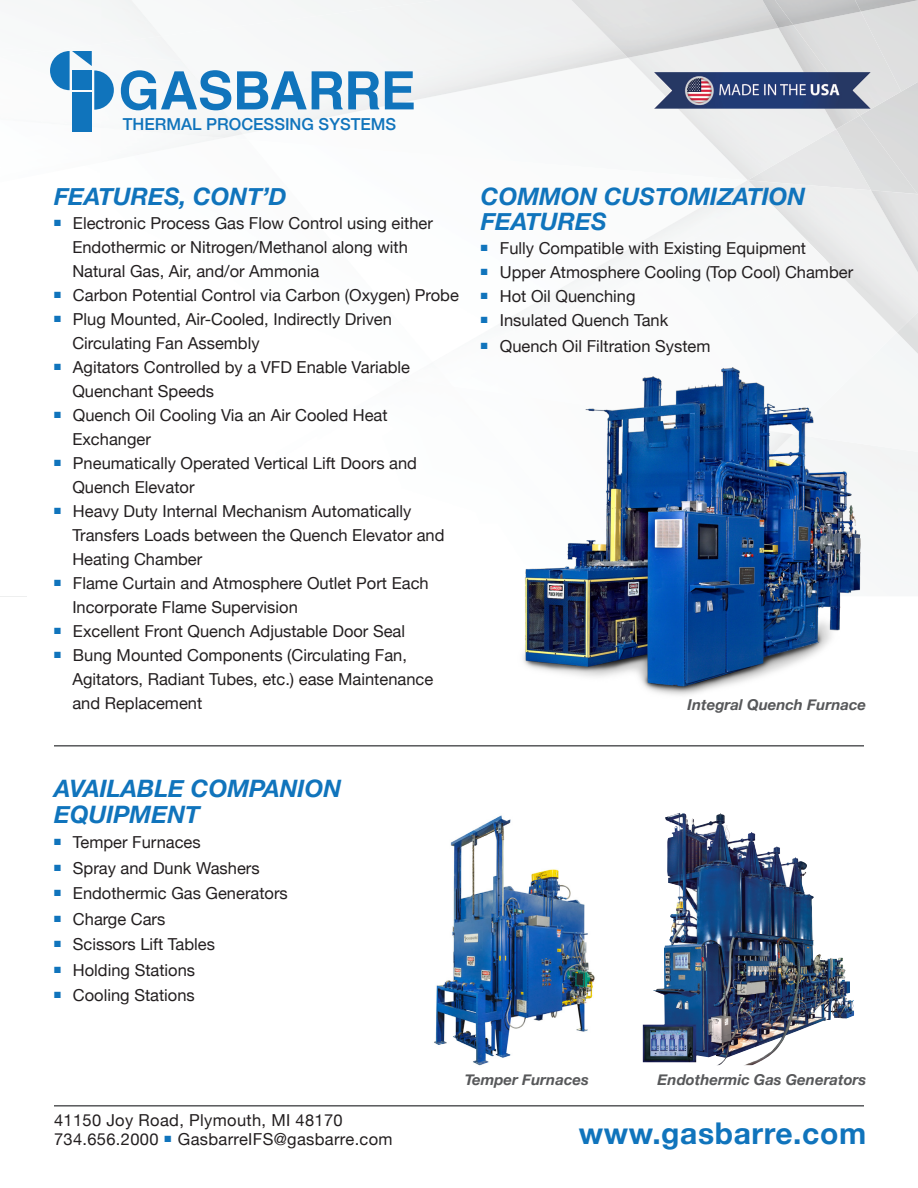
<style>
.page{position:relative;width:918px;height:1188px;background:#fff}
.page>*{position:absolute;margin:0;border:0;box-sizing:border-box;transform-origin:0 0}
.t1{font:700 30px "Helvetica Neue";letter-spacing:.02em;color:#1074bc}
.t2{font:italic 700 24px/25.5px "Helvetica Neue";color:#1074bc}
.t3{font:16.5px "Helvetica Neue";color:#231f20}
.t4{font:16.5px "Helvetica Neue";letter-spacing:.02em;color:#231f20}
.t5{font:500 16.5px "Helvetica Neue";color:#1074bc}
.t6{font:italic 700 15px "Helvetica Neue";color:#57585a}
</style>
<div class="page">
<div style="left:864px;top:388px;width:54px;height:69px;background:#f6f7f7"></div>
<div style="left:864px;top:333px;width:33px;height:101px;background:#f6f7f7"></div>
<img style="left:861px;top:0;width:57px;height:12px">
<img style="left:836px;top:129px;width:35px;height:51px">
<img style="left:628px;top:58px;width:208px;height:122px">
<img style="left:897px;top:332px;width:21px;height:56px">
<img style="left:826px;top:180px;width:92px;height:152px">
<img style="left:871px;top:190px;width:47px;height:108px">
<img style="left:907px;top:253px;width:11px;height:45px">
<img style="left:917px;top:194px;width:1px;height:47px">
<div style="left:860px;top:12px;width:41px;height:103px;background:#dfdfdf"></div>
<img style="left:793px;top:0;width:68px;height:25px">
<img style="left:778px;top:25px;width:82px;height:104px">
<img style="left:740px;top:0;width:53px;height:28px">
<img style="left:540px;top:180px;width:286px;height:121px">
<img style="left:43px;top:51px;width:200px;height:87px">
<img style="left:187px;top:135px;width:37px;height:3px">
<svg style="left:121px;top:70px;width:110px;height:40px"></svg>
<svg style="left:237px;top:71px;width:142px;height:38px"></svg>
<svg style="left:385px;top:71px;width:29px;height:38px"></svg>
<div style="left:72px;top:93px;width:20px;height:39px;background:#1074bc"></div>
<svg style="left:50px;top:51px;width:64px;height:59px"></svg>
<hr style="left:54px;top:1105px;width:810px;height:2px;background:#57585a">
<img style="left:654px;top:72px;width:217px;height:37px">
<hr style="left:54px;top:745px;width:810px;height:2px;background:#57585a">
<img style="left:643px;top:813px;width:139px;height:252px">
<img style="left:434px;top:815px;width:161px;height:251px">
<img style="left:523px;top:367px;width:341px;height:328px">
<p class="t5" style="left:123px;top:111px;width:275px">THERMAL PROCESSING SYSTEMS</p>
<p class="t2" style="left:54px;top:184px;width:234px">FEATURES, CONT’D</p>
<p class="t3" style="left:54px;top:211px;width:380px"><sup>■</sup> Electronic Process Gas Flow Control using either</p>
<p class="t3" style="left:72px;top:235px;width:337px">Endothermic or Nitrogen/Methanol along with</p>
<p class="t3" style="left:72px;top:259px;width:248px">Natural Gas, Air, and/or Ammonia</p>
<p class="t3" style="left:54px;top:283px;width:406px"><sup>■</sup> Carbon Potential Control via Carbon (Oxygen) Probe</p>
<p class="t3" style="left:54px;top:307px;width:340px"><sup>■</sup> Plug Mounted, Air-Cooled, Indirectly Driven</p>
<p class="t3" style="left:72px;top:331px;width:189px">Circulating Fan Assembly</p>
<p class="t3" style="left:54px;top:355px;width:358px"><sup>■</sup> Agitators Controlled by a VFD Enable Variable</p>
<p class="t3" style="left:72px;top:379px;width:143px">Quenchant Speeds</p>
<p class="t3" style="left:54px;top:403px;width:335px"><sup>■</sup> Quench Oil Cooling Via an Air Cooled Heat</p>
<p class="t3" style="left:72px;top:427px;width:80px">Exchanger</p>
<p class="t3" style="left:54px;top:451px;width:365px"><sup>■</sup> Pneumatically Operated Vertical Lift Doors and</p>
<p class="t3" style="left:72px;top:475px;width:124px">Quench Elevator</p>
<p class="t3" style="left:54px;top:499px;width:359px"><sup>■</sup> Heavy Duty Internal Mechanism Automatically</p>
<p class="t3" style="left:72px;top:523px;width:374px">Transfers Loads between the Quench Elevator and</p>
<p class="t3" style="left:72px;top:547px;width:131px">Heating Chamber</p>
<p class="t3" style="left:54px;top:571px;width:376px"><sup>■</sup> Flame Curtain and Atmosphere Outlet Port Each</p>
<p class="t3" style="left:72px;top:595px;width:227px">Incorporate Flame Supervision</p>
<p class="t3" style="left:54px;top:619px;width:353px"><sup>■</sup> Excellent Front Quench Adjustable Door Seal</p>
<p class="t3" style="left:54px;top:643px;width:355px"><sup>■</sup> Bung Mounted Components (Circulating Fan,</p>
<p class="t3" style="left:72px;top:667px;width:362px">Agitators, Radiant Tubes, etc.) ease Maintenance</p>
<p class="t3" style="left:72px;top:691px;width:131px">and Replacement</p>
<p class="t2" style="left:481px;top:184px;width:326px">COMMON CUSTOMIZATION</p>
<p class="t2" style="left:481px;top:210px;width:127px">FEATURES</p>
<p class="t3" style="left:481px;top:237px;width:327px"><sup>■</sup> Fully Compatible with Existing Equipment</p>
<p class="t3" style="left:481px;top:261px;width:374px"><sup>■</sup> Upper Atmosphere Cooling (Top Cool) Chamber</p>
<p class="t3" style="left:481px;top:285px;width:156px"><sup>■</sup> Hot Oil Quenching</p>
<p class="t3" style="left:481px;top:309px;width:189px"><sup>■</sup> Insulated Quench Tank</p>
<p class="t3" style="left:481px;top:334px;width:231px"><sup>■</sup> Quench Oil Filtration System</p>
<p class="t6" style="left:688px;top:693px;width:180px">Integral Quench Furnace</p>
<p class="t2" style="left:54px;top:777px;width:289px">AVAILABLE COMPANION<br>EQUIPMENT</p>
<p class="t3" style="left:54px;top:831px;width:148px"><sup>■</sup> Temper Furnaces</p>
<p class="t3" style="left:54px;top:856px;width:207px"><sup>■</sup> Spray and Dunk Washers</p>
<p class="t3" style="left:54px;top:882px;width:235px"><sup>■</sup> Endothermic Gas Generators</p>
<p class="t3" style="left:54px;top:907px;width:113px"><sup>■</sup> Charge Cars</p>
<p class="t3" style="left:54px;top:933px;width:163px"><sup>■</sup> Scissors Lift Tables</p>
<p class="t3" style="left:54px;top:958px;width:143px"><sup>■</sup> Holding Stations</p>
<p class="t3" style="left:54px;top:984px;width:142px"><sup>■</sup> Cooling Stations</p>
<p class="t6" style="left:465px;top:1068px;width:126px">Temper Furnaces</p>
<p class="t6" style="left:658px;top:1068px;width:210px">Endothermic Gas Generators</p>
<p class="t4" style="left:54px;top:1108px;width:290px">41150 Joy Road, Plymouth, MI 48170</p>
<p class="t4" style="left:54px;top:1127px;width:340px">734.656.2000 <sup>■</sup> GasbarreIFS@gasbarre.com</p>
<p class="t1" style="left:579px;top:1110px;width:289px">www.gasbarre.com</p>
</div>
